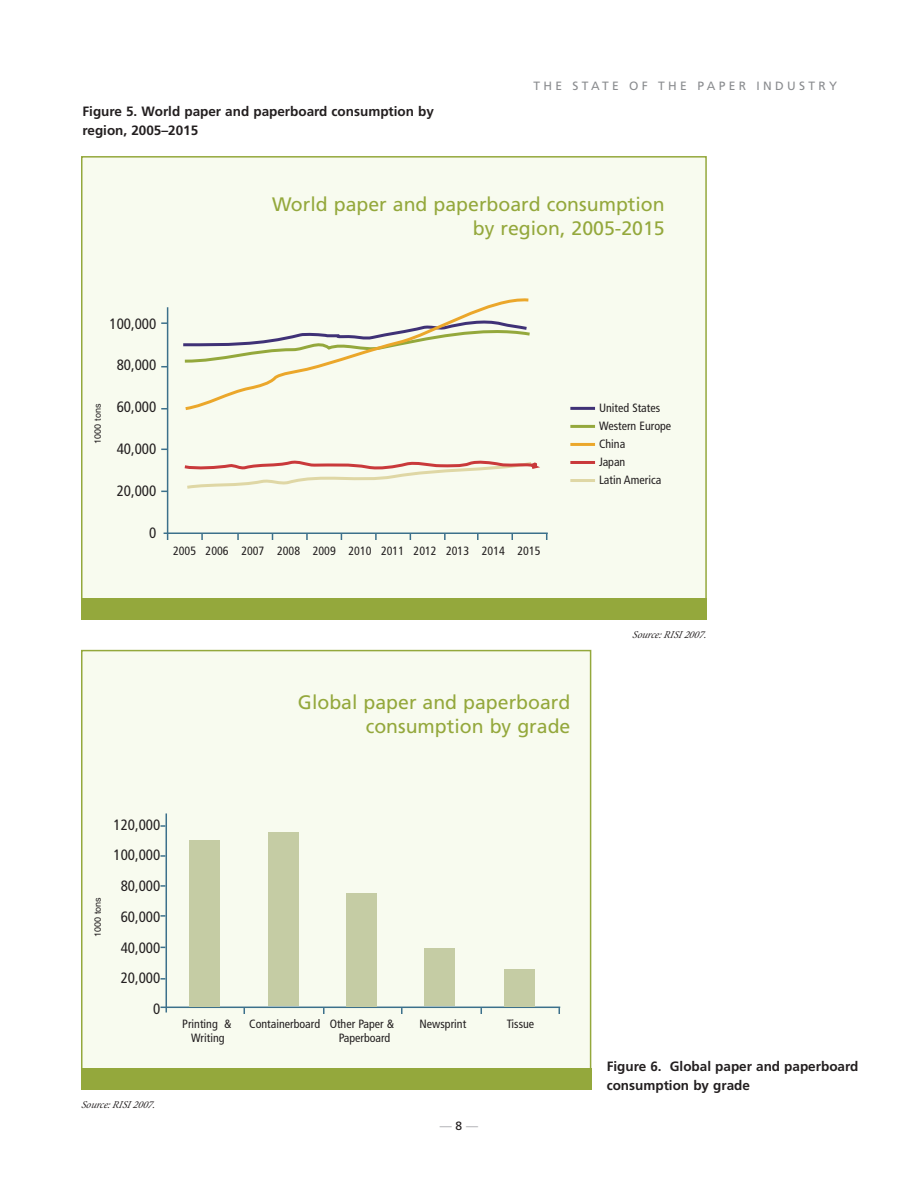
<style>
.page{position:relative;width:918px;height:1188px;background:#fff}
.page>*{position:absolute;margin:0;border:0;box-sizing:border-box;transform-origin:0 0}
.t1{font:19.5px/24px "Frutiger";color:#94a83c;text-align:right}
.t2{font:condensed 15px/30.8px "Frutiger";color:#231f20;text-align:right}
.t3{font:700 13.5px/19.5px "Frutiger";color:#231f20}
.t4{font:condensed 12px/18px "Frutiger";color:#231f20}
.t5{font:12px "Frutiger";letter-spacing:.28em;color:#8a8c8f}
.t6{font:12px "Frutiger";color:#a8a9ad}
.t7{font:italic 10.5px "Minion MM It.345.584.11";color:#231f20}
.t8{font:9px "Helvetica";color:#231f20}
.s1{color:#231f20}
</style>
<div class="page">
<div style="left:82px;top:651px;width:509px;height:438px;background:#f8fbef"></div>
<div style="left:81px;top:1068px;width:510px;height:22px;background:#94a83c"></div>
<div style="left:82px;top:157px;width:624px;height:462px;background:#f8fbef"></div>
<div style="left:81px;top:598px;width:626px;height:22px;background:#94a83c"></div>
<hr style="left:167px;top:307px;width:1px;height:233px;background:#3c708b">
<svg style="left:201px;top:534px;width:2px;height:6px"></svg>
<svg style="left:237px;top:534px;width:2px;height:6px"></svg>
<svg style="left:306px;top:534px;width:2px;height:6px"></svg>
<svg style="left:375px;top:534px;width:2px;height:6px"></svg>
<svg style="left:444px;top:534px;width:2px;height:6px"></svg>
<svg style="left:477px;top:534px;width:2px;height:6px"></svg>
<hr style="left:164px;top:532px;width:384px;height:2px;background:#3c708b">
<svg style="left:161px;top:408px;width:6px;height:2px"></svg>
<svg style="left:161px;top:322px;width:6px;height:2px"></svg>
<svg style="left:183px;top:298px;width:347px;height:112px"></svg>
<svg style="left:184px;top:460px;width:356px;height:29px"></svg>
<hr style="left:166px;top:813px;width:1px;height:199px;background:#3c708b">
<svg style="left:323px;top:1008px;width:2px;height:6px"></svg>
<svg style="left:401px;top:1008px;width:2px;height:6px"></svg>
<hr style="left:160px;top:1007px;width:400px;height:1px;background:#3c708b">
<div style="left:189px;top:840px;width:31px;height:166px;background:#c5cca4"></div>
<div style="left:268px;top:832px;width:31px;height:174px;background:#c5cca4"></div>
<div style="left:346px;top:893px;width:31px;height:113px;background:#c5cca4"></div>
<div style="left:424px;top:948px;width:31px;height:58px;background:#c5cca4"></div>
<div style="left:504px;top:969px;width:31px;height:37px;background:#c5cca4"></div>
<hr style="left:570px;top:407px;width:25px;height:3px;background:#3f3176">
<hr style="left:570px;top:425px;width:25px;height:3px;background:#94a83c">
<hr style="left:570px;top:443px;width:25px;height:3px;background:#eba72b">
<hr style="left:570px;top:461px;width:25px;height:3px;background:#c9393b">
<hr style="left:570px;top:479px;width:25px;height:3px;background:#dfd7a5">
<p class="t3" style="left:82px;top:103px;width:353px">Figure 5. World paper and paperboard consumption by region, 2005–2015</p>
<p class="t5" style="left:533px;top:81px;width:305px">THE STATE OF THE PAPER INDUSTRY</p>
<h1 class="t1" style="left:272px;top:194px;width:394px">World paper and paperboard consumption by region, 2005-2015</h1>
<p class="t8" style="left:94px;top:444px;width:41px;rotate:-90deg">1000 tons</p>
<p class="t2" style="left:110px;top:309px;width:48px">100,000</p>
<p class="t2" style="left:117px;top:351px;width:41px">80,000</p>
<p class="t2" style="left:117px;top:393px;width:41px">60,000</p>
<p class="t2" style="left:117px;top:435px;width:41px">40,000</p>
<p class="t2" style="left:117px;top:477px;width:41px">20,000</p>
<p class="t2" style="left:149px;top:519px;width:9px">0</p>
<p class="t4" style="left:173px;top:543px;width:369px">2005 2006 2007 2008 2009 2010 2011 2012 2013 2014 2015</p>
<p class="t4" style="left:599px;top:399px;width:74px">United States<br>Western Europe<br>China<br>Japan<br>Latin America</p>
<h1 class="t1" style="left:298px;top:691px;width:274px">Global paper and paperboard consumption by grade</h1>
<p class="t7" style="left:632px;top:631px;width:78px">Source: RISI 2007.</p>
<p class="t8" style="left:94px;top:937px;width:41px;rotate:-90deg">1000 tons</p>
<p class="t2" style="left:114px;top:810px;width:48px">120,000<br>100,000<br>80,000<br>60,000<br>40,000<br>20,000<br>0</p>
<p class="t7" style="left:81px;top:1101px;width:78px">Source: RISI 2007.</p>
<p class="t4" style="left:182px;top:1016px;width:51px">Printing &amp;</p>
<p class="t4" style="left:249px;top:1016px;width:146px">Containerboard Other Paper &amp;</p>
<p class="t4" style="left:420px;top:1016px;width:48px">Newsprint</p>
<p class="t4" style="left:507px;top:1016px;width:29px">Tissue</p>
<p class="t4" style="left:191px;top:1030px;width:35px">Writing</p>
<p class="t4" style="left:339px;top:1030px;width:53px">Paperboard</p>
<p class="t6" style="left:440px;top:1120px;width:40px">— <span class="s1">8</span> —</p>
<p class="t3" style="left:607px;top:1057px;width:253px">Figure 6. Global paper and paperboard consumption by grade</p>
</div>
